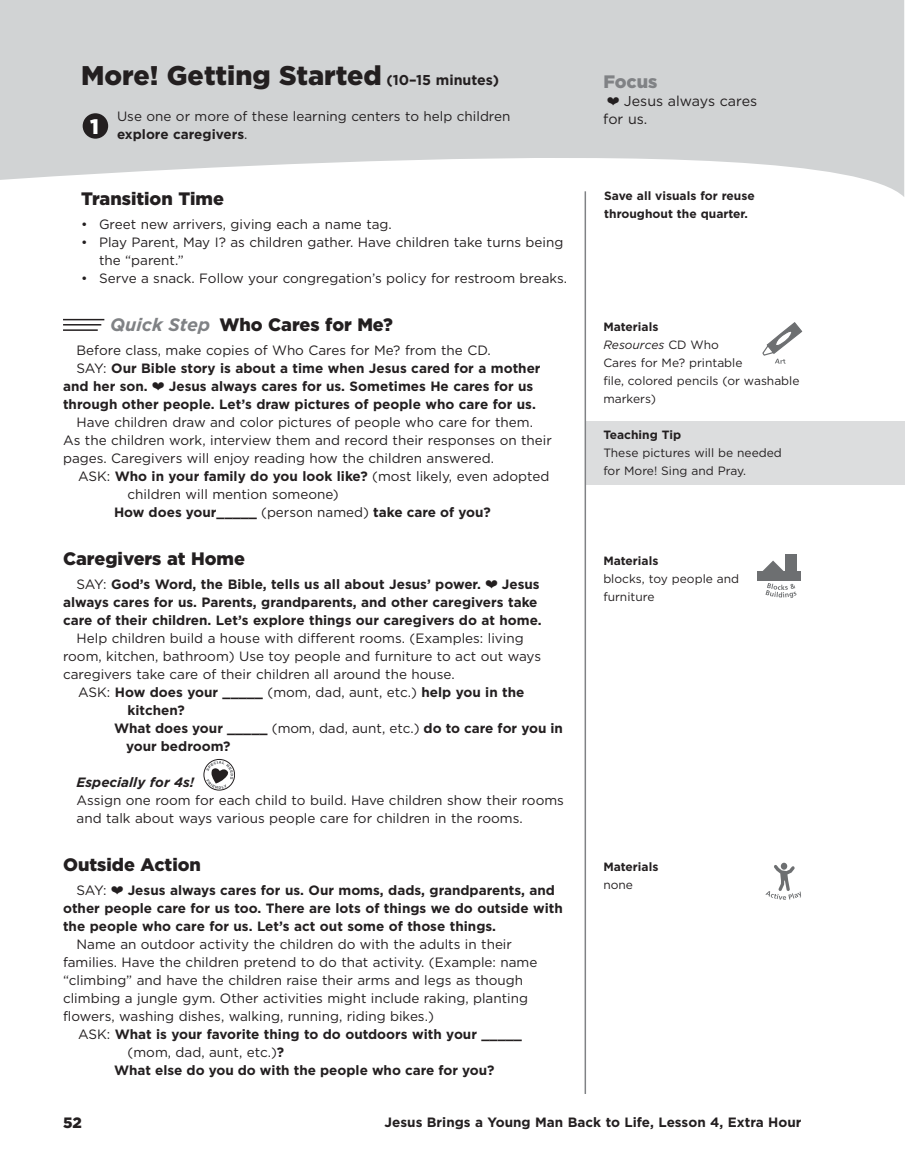
<style>
.page{position:relative;width:905px;height:1175px;background:#fff}
.page>*{position:absolute;margin:0;border:0;box-sizing:border-box;transform-origin:0 0}
.t1{font:900 27px "Gotham";color:#231f20}
.t2{font:900 21px "Gotham";color:#fff}
.t3{font:900 18px "Gotham";color:#231f20}
.t4{font:900 18px "Gotham";color:#808285}
.t5{font:900 15px "Gotham";color:#231f20}
.t6{font:14.25px/18px "Gotham";color:#231f20}
.t7{font:13.5px/18px "Gotham";color:#231f20}
.t8{font:700 13.5px/18px "Gotham";color:#231f20}
.t9{font:italic 700 13.5px "Gotham";color:#231f20}
.t10{font:12px/18px "Gotham";color:#231f20}
.t11{font:700 12px/18px "Gotham";color:#231f20}
.s1{font-weight:700;font-size:14.25px}
.s2{font-weight:700}
.s3{font-weight:700;font-style:italic;color:#808285}
.s4{font-weight:400}
.s5{font-style:italic}
</style>
<div class="page">
<svg style="left:0;top:0;width:904px;height:197px;fill:#d1d3d4"></svg>
<div style="left:586px;top:421px;width:318px;height:63px;background:#dcddde"></div>
<hr style="left:63px;top:319px;width:41px;height:1px;background:#231f20">
<hr style="left:63px;top:324px;width:38px;height:1px;background:#231f20">
<hr style="left:63px;top:329px;width:35px;height:2px;background:#231f20">
<svg style="left:765px;top:862px;width:36px;height:38px"></svg>
<div style="left:204px;top:759px;width:31px;height:31px;border:1px solid #231f20;border-radius:50%"></div>
<svg style="left:206px;top:761px;width:27px;height:28px"></svg>
<hr style="left:584px;top:191px;width:2px;height:903px;background:#808285">
<div style="left:83px;top:113px;width:25px;height:26px;background:#231f20;border-radius:50%"></div>
<svg style="left:762px;top:322px;width:40px;height:42px"></svg>
<div style="left:757px;top:570px;width:44px;height:10px;background:#6d6f71"></div>
<div style="left:784px;top:554px;width:12px;height:21px;background:#6d6f71"></div>
<svg style="left:762px;top:560px;width:22px;height:11px"></svg>
<svg style="left:765px;top:583px;width:31px;height:15px"></svg>
<svg style="left:607px;top:97px;width:12px;height:8px"></svg>
<h1 class="t1" style="left:81px;top:56px;width:419px">More! Getting Started <span class="s1">(10–15 minutes)</span></h1>
<p class="t7" style="left:117px;top:107px;width:395px">Use one or more of these learning centers to help children <span class="s2">explore caregivers</span>.</p>
<h2 class="t2" style="left:90px;top:112px;width:10px">1</h2>
<h3 class="t3" style="left:81px;top:186px;width:144px">Transition Time</h3>
<p class="t7" style="left:81px;top:215px;width:312px">• Greet new arrivers, giving each a name tag.</p>
<p class="t7" style="left:99px;top:233px;width:466px;text-indent:-18px">• Play Parent, May I? as children gather. Have children take turns being the “parent.”</p>
<p class="t7" style="left:81px;top:269px;width:487px">• Serve a snack. Follow your congregation’s policy for restroom breaks.</p>
<h3 class="t3" style="left:110px;top:312px;width:284px"><span class="s3">Quick Step</span> Who Cares for Me?</h3>
<p class="t7" style="left:76px;top:341px;width:415px">Before class, make copies of Who Cares for Me? from the CD.</p>
<p class="t8" style="left:76px;top:359px;width:465px"><span class="s4">SAY:</span> Our Bible story is about a time when Jesus cared for a mother</p>
<p class="t8" style="left:63px;top:377px;width:86px">and her son.</p>
<p class="t8" style="left:63px;top:377px;width:474px;text-align:right">Jesus always cares for us. Sometimes He cares for us<br>through other people. Let’s draw pictures of people who care for us.</p>
<p class="t7" style="left:63px;top:413px;width:490px;text-indent:14px">Have children draw and color pictures of people who care for them.<br>As the children work, interview them and record their responses on their pages. Caregivers will enjoy reading how the children answered.</p>
<p class="t8" style="left:78px;top:467px;width:473px"><span class="s4">ASK:</span> Who in your family do you look like? <span class="s4">(most likely, even adopted</span></p>
<p class="t7" style="left:128px;top:485px;width:213px">children will mention someone)</p>
<p class="t8" style="left:114px;top:503px;width:378px">How does your_____ <span class="s4">(person named)</span> take care of you?</p>
<h3 class="t3" style="left:63px;top:546px;width:183px">Caregivers at Home</h3>
<p class="t8" style="left:76px;top:575px;width:406px"><span class="s4">SAY:</span> God’s Word, the Bible, tells us all about Jesus’ power.</p>
<p class="t8" style="left:63px;top:575px;width:480px;text-indent:439px">Jesus always cares for us. Parents, grandparents, and other caregivers take care of their children. Let’s explore things our caregivers do at home.</p>
<p class="t7" style="left:63px;top:629px;width:479px;text-indent:14px">Help children build a house with different rooms. (Examples: living room, kitchen, bathroom) Use toy people and furniture to act out ways caregivers take care of their children all around the house.</p>
<p class="t8" style="left:78px;top:683px;width:448px"><span class="s4">ASK:</span> How does your _____ <span class="s4">(mom, dad, aunt, etc.)</span> help you in the</p>
<p class="t8" style="left:128px;top:701px;width:59px">kitchen?</p>
<p class="t8" style="left:114px;top:719px;width:450px">What does your _____ <span class="s4">(mom, dad, aunt, etc.)</span> do to care for you in</p>
<p class="t8" style="left:126px;top:737px;width:106px">your bedroom?</p>
<p class="t9" style="left:77px;top:773px;width:119px">Especially for 4s!</p>
<p class="t7" style="left:77px;top:791px;width:489px">Assign one room for each child to build. Have children show their rooms and talk about ways various people care for children in the rooms.</p>
<h3 class="t3" style="left:63px;top:852px;width:139px">Outside Action</h3>
<p class="t7" style="left:76px;top:881px;width:32px">SAY:</p>
<p class="t8" style="left:63px;top:881px;width:501px;text-indent:65px">Jesus always cares for us. Our moms, dads, grandparents, and other people care for us too. There are lots of things we do outside with the people who care for us. Let’s act out some of those things.</p>
<p class="t7" style="left:63px;top:935px;width:476px;text-indent:14px">Name an outdoor activity the children do with the adults in their families. Have the children pretend to do that activity. (Example: name “climbing” and have the children raise their arms and legs as though climbing a jungle gym. Other activities might include raking, planting flowers, washing dishes, walking, running, riding bikes.)</p>
<p class="t8" style="left:78px;top:1025px;width:445px"><span class="s4">ASK:</span> What is your favorite thing to do outdoors with your _____</p>
<p class="t7" style="left:128px;top:1043px;width:158px">(mom, dad, aunt, etc.)<span class="s2">?</span></p>
<p class="t8" style="left:114px;top:1061px;width:382px">What else do you do with the people who care for you?</p>
<h3 class="t4" style="left:603px;top:69px;width:56px">Focus</h3>
<p class="t6" style="left:603px;top:92px;width:155px;text-indent:21px">Jesus always cares for us.</p>
<p class="t11" style="left:604px;top:187px;width:152px">Save all visuals for reuse throughout the quarter.</p>
<p class="t10" style="left:603px;top:317px;width:198px"><span class="s2">Materials<br></span><span class="s5">Resources</span> CD Who<br>Cares for Me? printable<br>file, colored pencils (or washable markers)</p>
<p class="t11" style="left:603px;top:425px;width:79px">Teaching Tip</p>
<p class="t10" style="left:603px;top:443px;width:180px">These pictures will be needed for More! Sing and Pray.</p>
<p class="t11" style="left:603px;top:551px;width:57px">Materials</p>
<p class="t10" style="left:603px;top:569px;width:137px">blocks, toy people and furniture</p>
<p class="t11" style="left:603px;top:857px;width:57px">Materials</p>
<p class="t10" style="left:603px;top:875px;width:31px">none</p>
<p class="t5" style="left:63px;top:1112px;width:20px">52</p>
<p class="t8" style="left:384px;top:1113px;width:418px">Jesus Brings a Young Man Back to Life, Lesson 4, Extra Hour</p>
</div>
